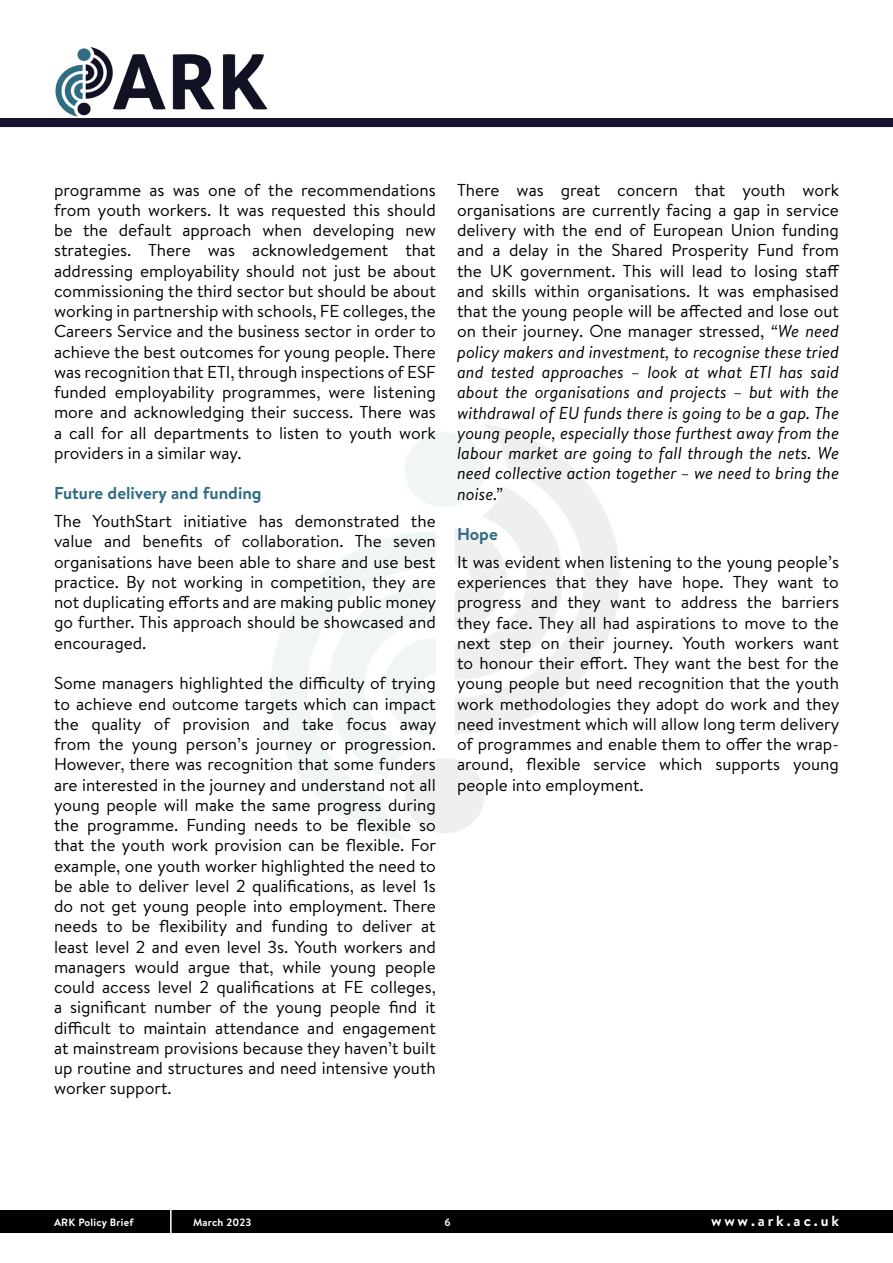
<style>
.page{position:relative;width:893px;height:1263px;background:#fff}
.page>*{position:absolute;margin:0;border:0;box-sizing:border-box;transform-origin:0 0}
.t1{font:17.25px/20.2px "Brandon Text";color:#000;text-align:justify}
.t2{font:italic 17.25px/20.2px "Brandon Text";color:#000;text-align:justify}
.t3{font:700 17.25px "Brandon Text";color:#316d82}
.t4{font:700 14.7px "Brandon Text";letter-spacing:.19em;color:#fff}
.t5{font:700 10.65px "Brandon Text";letter-spacing:.02em;color:#fff}
.s1{font-style:normal}
</style>
<div class="page">
<div style="left:0;top:118px;width:893px;height:9px;background:#17152d"></div>
<img style="left:55px;top:47px;width:213px;height:69px">
<div style="left:0;top:1210px;width:893px;height:23px;background:#000"></div>
<hr style="left:170px;top:1209px;width:2px;height:27px;background:#fff">
<p class="t1" style="left:54px;top:179px;width:383px">programme as was one of the recommendations from youth workers. It was requested this should be the default approach when developing new strategies. There was acknowledgement that addressing employability should not just be about commissioning the third sector but should be about working in partnership with schools, FE colleges, the Careers Service and the business sector in order to achieve the best outcomes for young people. There was recognition that ETI, through inspections of ESF funded employability programmes, were listening more and acknowledging their success. There was a call for all departments to listen to youth work providers in a similar way.</p>
<p class="t3" style="left:54px;top:481px;width:209px">Future delivery and funding</p>
<p class="t1" style="left:54px;top:510px;width:384px">The YouthStart initiative has demonstrated the value and benefits of collaboration. The seven organisations have been able to share and use best practice. By not working in competition, they are not duplicating efforts and are making public money go further. This approach should be showcased and encouraged.</p>
<p class="t1" style="left:54px;top:672px;width:384px">Some managers highlighted the difficulty of trying to achieve end outcome targets which can impact the quality of provision and take focus away from the young person’s journey or progression.<br>However, there was recognition that some funders are interested in the journey and understand not all young people will make the same progress during the programme. Funding needs to be flexible so that the youth work provision can be flexible. For example, one youth worker highlighted the need to be able to deliver level 2 qualifications, as level 1s do not get young people into employment. There needs to be flexibility and funding to deliver at least level 2 and even level 3s. Youth workers and managers would argue that, while young people could access level 2 qualifications at FE colleges, a significant number of the young people find it difficult to maintain attendance and engagement at mainstream provisions because they haven’t built up routine and structures and need intensive youth worker support.</p>
<p class="t2" style="left:457px;top:179px;width:384px"><span class="s1">There was great concern that youth work organisations are currently facing a gap in service delivery with the end of European Union funding and a delay in the Shared Prosperity Fund from the UK government. This will lead to losing staff and skills within organisations. It was emphasised that the young people will be affected and lose out on their journey. One manager stressed,</span> “We need policy makers and investment, to recognise these tried and tested approaches – look at what ETI has said about the organisations and projects – but with the withdrawal of EU funds there is going to be a gap. The young people, especially those furthest away from the labour market are going to fall through the nets. We need collective action together – we need to bring the noise.”</p>
<p class="t3" style="left:457px;top:522px;width:42px">Hope</p>
<p class="t1" style="left:457px;top:551px;width:384px">It was evident when listening to the young people’s experiences that they have hope. They want to progress and they want to address the barriers they face. They all had aspirations to move to the next step on their journey. Youth workers want to honour their effort. They want the best for the young people but need recognition that the youth work methodologies they adopt do work and they need investment which will allow long term delivery of programmes and enable them to offer the wrap&shy;around, flexible service which supports young people into employment.</p>
<p class="t5" style="left:54px;top:1215px;width:81px">ARK Policy Brief</p>
<p class="t5" style="left:193px;top:1215px;width:60px">March 2023</p>
<p class="t5" style="left:444px;top:1215px;width:8px">6</p>
<p class="t4" style="left:711px;top:1210px;width:129px">www.ark.ac.uk</p>
</div>
